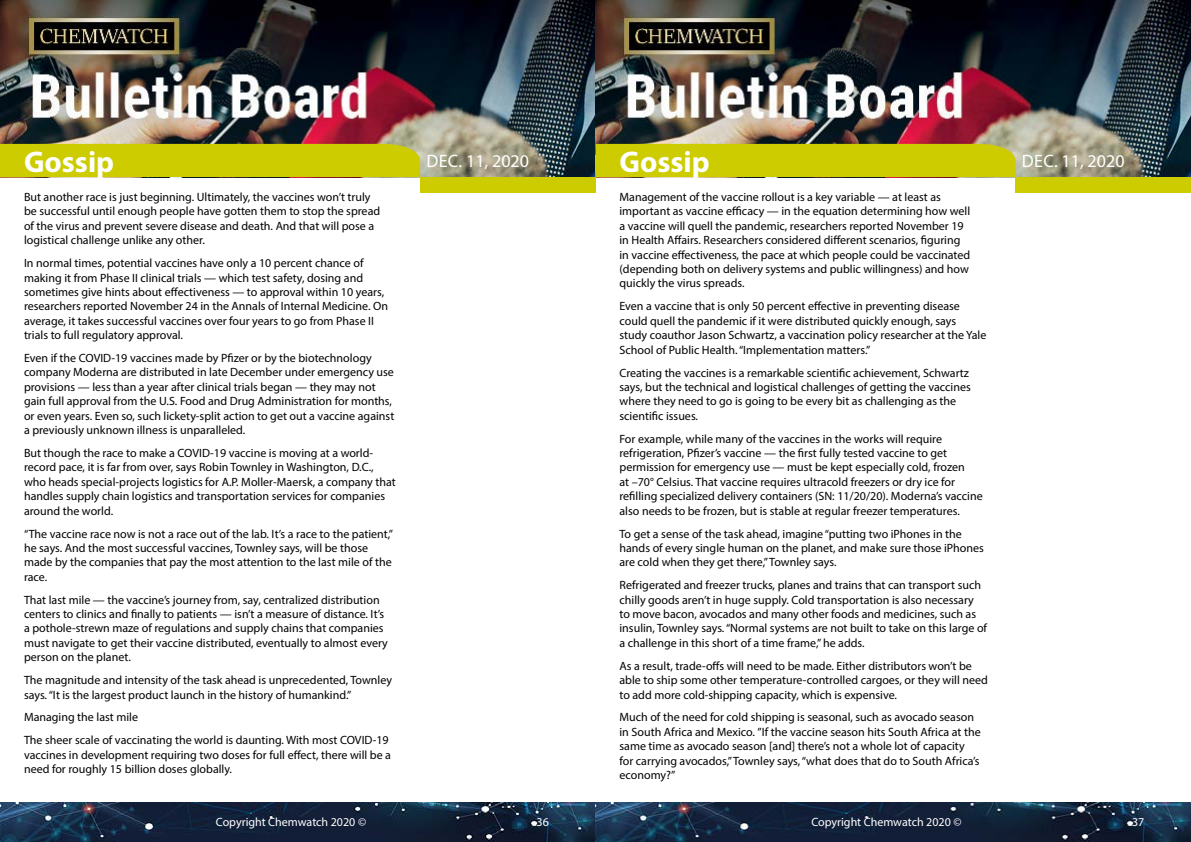
<style>
.page{position:relative;width:1191px;height:842px;background:#fff}
.page>*{position:absolute;margin:0;border:0;box-sizing:border-box;transform-origin:0 0}
.t1{font:700 30px "Myriad Pro";color:#fff}
.t2{font:18px "Myriad Pro";color:#fff}
.t3{font:12px/14.4px "Myriad Pro";color:#000}
.t4{font:12px "Myriad Pro";color:#fff}
</style>
<div class="page">
<img style="left:0;top:0;width:1191px;height:177px">
<div style="left:420px;top:177px;width:175px;height:15px;background:#cc0"></div>
<div style="left:1015px;top:177px;width:176px;height:15px;background:#cc0"></div>
<div style="left:0;top:144px;width:420px;height:33px;background:#cc0"></div>
<div style="left:595px;top:144px;width:420px;height:33px;background:#cc0"></div>
<img style="left:0;top:802px;width:1191px;height:40px">
<h1 class="t1" style="left:24px;top:142px;width:92px">Gossip</h1>
<h2 class="t2" style="left:426px;top:150px;width:104px">Dec. 11, 2020</h2>
<h1 class="t1" style="left:619px;top:142px;width:92px">Gossip</h1>
<h2 class="t2" style="left:1022px;top:150px;width:104px">Dec. 11, 2020</h2>
<p class="t3" style="left:24px;top:190px;width:358px">But another race is just beginning. Ultimately, the vaccines won’t truly be successful until enough people have gotten them to stop the spread of the virus and prevent severe disease and death. And that will pose a logistical challenge unlike any other.</p>
<p class="t3" style="left:24px;top:256px;width:365px">In normal times, potential vaccines have only a 10 percent chance of making it from Phase II clinical trials — which test safety, dosing and sometimes give hints about effectiveness — to approval within 10 years, researchers reported November 24 in the Annals of Internal Medicine. On average, it takes successful vaccines over four years to go from Phase II trials to full regulatory approval.</p>
<p class="t3" style="left:24px;top:351px;width:372px">Even if the COVID-19 vaccines made by Pfizer or by the biotechnology company Moderna are distributed in late December under emergency use provisions — less than a year after clinical trials began — they may not gain full approval from the U.S. Food and Drug Administration for months, or even years. Even so, such lickety-split action to get out a vaccine against a previously unknown illness is unparalleled.</p>
<p class="t3" style="left:24px;top:446px;width:373px">But though the race to make a COVID-19 vaccine is moving at a world&shy;record pace, it is far from over, says Robin Townley in Washington, D.C., who heads special-projects logistics for A.P. Moller-Maersk, a company that handles supply chain logistics and transportation services for companies around the world.</p>
<p class="t3" style="left:24px;top:526px;width:371px">“The vaccine race now is not a race out of the lab. It’s a race to the patient,” he says. And the most successful vaccines, Townley says, will be those made by the companies that pay the most attention to the last mile of the race.</p>
<p class="t3" style="left:24px;top:592px;width:365px">That last mile — the vaccine’s journey from, say, centralized distribution centers to clinics and finally to patients — isn’t a measure of distance. It’s a pothole-strewn maze of regulations and supply chains that companies must navigate to get their vaccine distributed, eventually to almost every person on the planet.</p>
<p class="t3" style="left:24px;top:673px;width:369px">The magnitude and intensity of the task ahead is unprecedented, Townley says. “It is the largest product launch in the history of humankind.”</p>
<p class="t3" style="left:24px;top:706px;width:366px;line-height:22.9px">Managing the last mile<br>The sheer scale of vaccinating the world is daunting. With most COVID-19</p>
<p class="t3" style="left:24px;top:747px;width:368px">vaccines in development requiring two doses for full effect, there will be a need for roughly 15 billion doses globally.</p>
<p class="t3" style="left:619px;top:190px;width:352px">Management of the vaccine rollout is a key variable — at least as important as vaccine efficacy — in the equation determining how well a vaccine will quell the pandemic, researchers reported November 19 in Health Affairs. Researchers considered different scenarios, figuring in vaccine effectiveness, the pace at which people could be vaccinated (depending both on delivery systems and public willingness) and how quickly the virus spreads.</p>
<p class="t3" style="left:619px;top:299px;width:368px">Even a vaccine that is only 50 percent effective in preventing disease could quell the pandemic if it were distributed quickly enough, says study coauthor Jason Schwartz, a vaccination policy researcher at the Yale School of Public Health. “Implementation matters.”</p>
<p class="t3" style="left:619px;top:365px;width:353px">Creating the vaccines is a remarkable scientific achievement, Schwartz says, but the technical and logistical challenges of getting the vaccines where they need to go is going to be every bit as challenging as the scientific issues.</p>
<p class="t3" style="left:619px;top:431px;width:365px">For example, while many of the vaccines in the works will require refrigeration, Pfizer’s vaccine — the first fully tested vaccine to get permission for emergency use — must be kept especially cold, frozen<br>at –70° Celsius. That vaccine requires ultracold freezers or dry ice for refilling specialized delivery containers (SN: 11/20/20). Moderna’s vaccine also needs to be frozen, but is stable at regular freezer temperatures.</p>
<p class="t3" style="left:619px;top:526px;width:366px">To get a sense of the task ahead, imagine “putting two iPhones in the hands of every single human on the planet, and make sure those iPhones are cold when they get there,” Townley says.</p>
<p class="t3" style="left:619px;top:578px;width:369px">Refrigerated and freezer trucks, planes and trains that can transport such chilly goods aren’t in huge supply. Cold transportation is also necessary to move bacon, avocados and many other foods and medicines, such as insulin, Townley says. “Normal systems are not built to take on this large of a challenge in this short of a time frame,” he adds.</p>
<p class="t3" style="left:619px;top:658px;width:370px">As a result, trade-offs will need to be made. Either distributors won’t be able to ship some other temperature-controlled cargoes, or they will need to add more cold-shipping capacity, which is expensive.</p>
<p class="t3" style="left:619px;top:710px;width:363px">Much of the need for cold shipping is seasonal, such as avocado season in South Africa and Mexico. ”If the vaccine season hits South Africa at the same time as avocado season [and] there’s not a whole lot of capacity for carrying avocados,” Townley says, “what does that do to South Africa’s economy?”</p>
<p class="t4" style="left:216px;top:815px;width:152px">Copyright Chemwatch 2020 ©</p>
<p class="t4" style="left:536px;top:815px;width:14px">36</p>
<p class="t4" style="left:811px;top:815px;width:152px">Copyright Chemwatch 2020 ©</p>
<p class="t4" style="left:1132px;top:815px;width:14px">37</p>
</div>
